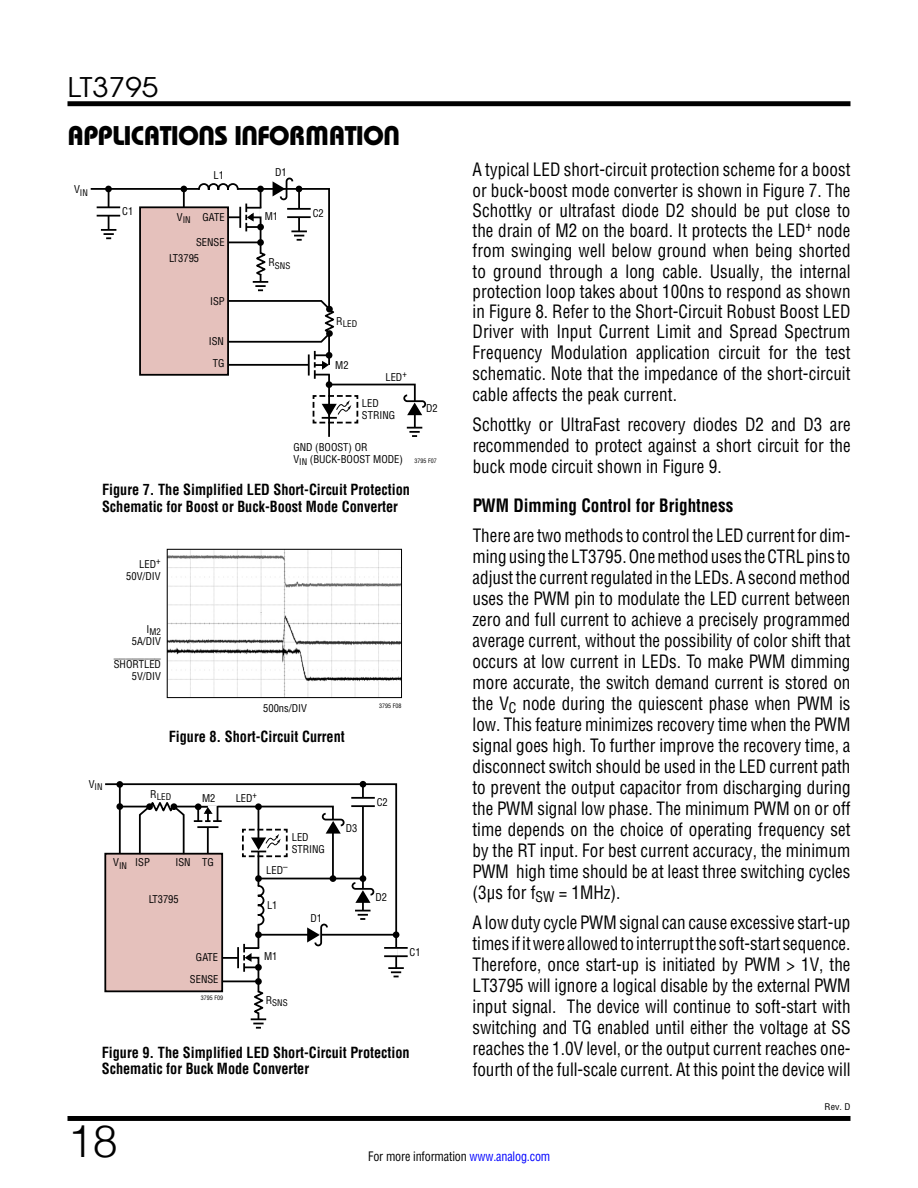
<style>
.page{position:relative;width:918px;height:1188px;background:#fff}
.page>*{position:absolute;margin:0;border:0;box-sizing:border-box;transform-origin:0 0}
.t1{font:300 45px "Helvetica";color:#000}
.t2{font:27px "Linear Bauhaus";letter-spacing:-.02em;color:#000}
.t3{font:27px "Avant Garde";color:#000;scale:1.1 1}
.t4{font:18px/21px "Linear Helv Cond";color:#000;text-align:justify;scale:.95 1}
.t5{font:700 18px "Linear Helv Cond";color:#000;scale:.95 1}
.t6{font:700 15px/16.5px "Linear Helv Cond";color:#000;scale:.95 1}
.t7{font:12.75px "Linear Helv Cond";letter-spacing:-.01em;color:#000;scale:.95 1}
.t8{font:10.5px/12px "Linear Helv Cond";color:#000}
.t9{font:10.5px "Linear Helv Cond Ovr";color:#000}
.t10{font:9px "Linear Helv Cond";color:#000}
.t11{font:9px "Linear Helv Cond";color:#000;scale:1.1 1}
.t12{font:6px "Linear Helv Cond";color:#000}
.s1{color:#00f}
</style>
<div class="page">
<div style="left:68px;top:101px;width:782px;height:5px;background:#000"></div>
<div style="left:68px;top:1116px;width:782px;height:5px;background:#000"></div>
<div style="left:257px;top:186px;width:7px;height:6px;background:#000;border-radius:50%"></div>
<div style="left:105px;top:186px;width:7px;height:6px;background:#000;border-radius:50%"></div>
<svg style="left:90px;top:187px;width:240px;height:189px"></svg>
<hr style="left:108px;top:189px;width:1px;height:41px;background:#000">
<svg style="left:101px;top:229px;width:15px;height:10px"></svg>
<svg style="left:107px;top:208px;width:3px;height:7px"></svg>
<hr style="left:97px;top:206px;width:23px;height:2px;background:#000">
<hr style="left:97px;top:215px;width:23px;height:2px;background:#000">
<svg style="left:273px;top:177px;width:29px;height:24px"></svg>
<hr style="left:298px;top:189px;width:2px;height:43px;background:#000">
<svg style="left:291px;top:230px;width:16px;height:11px"></svg>
<svg style="left:297px;top:210px;width:3px;height:6px"></svg>
<hr style="left:287px;top:208px;width:24px;height:2px;background:#000">
<hr style="left:287px;top:216px;width:24px;height:2px;background:#000">
<svg style="left:197px;top:183px;width:43px;height:9px"></svg>
<svg style="left:226px;top:299px;width:109px;height:45px"></svg>
<div style="left:326px;top:330px;width:7px;height:7px;background:#000;border-radius:50%"></div>
<div style="left:326px;top:306px;width:7px;height:7px;background:#000;border-radius:50%"></div>
<hr style="left:308px;top:354px;width:2px;height:22px;background:#000">
<svg style="left:312px;top:351px;width:115px;height:86px"></svg>
<div style="left:105px;top:854px;width:117px;height:137px;background:#e5c1bc"></div>
<div style="left:104px;top:853px;width:119px;height:139px;border:2px solid #000"></div>
<div style="left:255px;top:978px;width:7px;height:7px;background:#000;border-radius:50%"></div>
<hr style="left:222px;top:980px;width:37px;height:2px;background:#000">
<svg style="left:104px;top:782px;width:294px;height:190px"></svg>
<svg style="left:355px;top:910px;width:16px;height:10px"></svg>
<hr style="left:119px;top:784px;width:2px;height:70px;background:#000">
<hr style="left:258px;top:807px;width:1px;height:213px;background:#000">
<hr style="left:258px;top:878px;width:105px;height:1px;background:#000">
<div style="left:393px;top:931px;width:6px;height:7px;background:#000;border-radius:50%"></div>
<hr style="left:258px;top:934px;width:138px;height:2px;background:#000">
<hr style="left:362px;top:784px;width:2px;height:127px;background:#000">
<div style="left:360px;top:781px;width:6px;height:7px;background:#000;border-radius:50%"></div>
<svg style="left:362px;top:799px;width:3px;height:6px"></svg>
<hr style="left:351px;top:797px;width:24px;height:2px;background:#000">
<hr style="left:351px;top:805px;width:24px;height:2px;background:#000">
<svg style="left:394px;top:949px;width:3px;height:6px"></svg>
<hr style="left:384px;top:947px;width:24px;height:2px;background:#000">
<hr style="left:384px;top:955px;width:24px;height:2px;background:#000">
<svg style="left:251px;top:989px;width:16px;height:40px"></svg>
<svg style="left:118px;top:798px;width:227px;height:174px"></svg>
<svg style="left:351px;top:881px;width:24px;height:22px"></svg>
<hr style="left:394px;top:968px;width:4px;height:10px;background:#999">
<svg style="left:388px;top:967px;width:16px;height:10px"></svg>
<img style="left:169px;top:551px;width:231px;height:145px">
<div style="left:167px;top:549px;width:235px;height:149px;border:1px solid #000"></div>
<h2 class="t3" style="left:68px;top:70px;width:84px">LT3795</h2>
<h2 class="t2" style="left:68px;top:119px;width:334px">APPLICATIONS INFORMATION</h2>
<p class="t10" style="left:74px;top:187px;width:15px"><sup>V</sup>IN</p>
<p class="t8" style="left:122px;top:205px;width:13px">C1</p>
<p class="t8" style="left:214px;top:169px;width:12px">L1</p>
<p class="t8" style="left:275px;top:166px;width:13px">D1</p>
<p class="t8" style="left:203px;top:211px;width:24px">GATE</p>
<p class="t8" style="left:196px;top:236px;width:30px">SENSE</p>
<p class="t10" style="left:177px;top:215px;width:15px"><sup>V</sup>IN</p>
<p class="t8" style="left:169px;top:252px;width:32px">LT3795</p>
<p class="t8" style="left:210px;top:295px;width:16px">ISP</p>
<p class="t8" style="left:209px;top:330px;width:17px;line-height:22px;text-align:center">ISN<br>TG</p>
<p class="t8" style="left:265px;top:210px;width:15px">M1</p>
<p class="t10" style="left:268px;top:260px;width:23px"><sup>R</sup>SNS</p>
<p class="t8" style="left:313px;top:207px;width:13px">C2</p>
<p class="t10" style="left:336px;top:318px;width:22px"><sup>R</sup>LED</p>
<p class="t8" style="left:335px;top:359px;width:15px">M2</p>
<p class="t8" style="left:385px;top:372px;width:23px">LED<sup>+</sup></p>
<p class="t8" style="left:362px;top:397px;width:35px">LED<br>STRING</p>
<p class="t8" style="left:426px;top:403px;width:13px">D2</p>
<p class="t8" style="left:293px;top:441px;width:111px">GND (BOOST) OR<br>V<sub>IN</sub> (BUCK-BOOST MODE)</p>
<p class="t12" style="left:415px;top:457px;width:24px">3795 F07</p>
<p class="t6" style="left:102px;top:482px;width:326px">Figure 7. The Simplified LED Short-Circuit Protection<br>Schematic for Boost or Buck-Boost Mode Converter</p>
<p class="t8" style="left:126px;top:558px;width:36px;text-align:right">LED<sup>+<br></sup>50V/DIV</p>
<p class="t10" style="left:147px;top:626px;width:16px"><sup>I</sup>M2</p>
<p class="t8" style="left:132px;top:635px;width:31px">5A/DIV</p>
<p class="t9" style="left:114px;top:658px;width:49px">SHORTLED</p>
<p class="t8" style="left:132px;top:670px;width:31px">5V/DIV</p>
<p class="t8" style="left:263px;top:702px;width:45px">500ns/DIV</p>
<p class="t6" style="left:169px;top:728px;width:187px">Figure 8. Short-Circuit Current</p>
<p class="t12" style="left:379px;top:702px;width:24px">3795 F08</p>
<p class="t10" style="left:89px;top:781px;width:15px"><sup>V</sup>IN</p>
<p class="t10" style="left:150px;top:791px;width:22px"><sup>R</sup>LED</p>
<p class="t8" style="left:236px;top:793px;width:23px">LED<sup>+</sup></p>
<p class="t8" style="left:202px;top:792px;width:15px">M2</p>
<p class="t8" style="left:377px;top:796px;width:13px">C2</p>
<p class="t8" style="left:292px;top:831px;width:35px">LED<br>STRING</p>
<p class="t8" style="left:346px;top:822px;width:13px">D3</p>
<p class="t8" style="left:113px;top:857px;width:38px">V<sub>IN</sub> ISP</p>
<p class="t8" style="left:175px;top:857px;width:40px">ISN TG</p>
<p class="t8" style="left:149px;top:893px;width:32px">LT3795</p>
<p class="t8" style="left:266px;top:864px;width:23px">LED<sup>–</sup></p>
<p class="t8" style="left:267px;top:900px;width:12px">L1</p>
<p class="t8" style="left:310px;top:912px;width:13px">D1</p>
<p class="t8" style="left:376px;top:891px;width:13px">D2</p>
<p class="t8" style="left:190px;top:946px;width:30px;line-height:22px;text-align:center">GATE<br>SENSE</p>
<p class="t12" style="left:201px;top:994px;width:24px">3795 F09</p>
<p class="t8" style="left:264px;top:950px;width:15px">M1</p>
<p class="t10" style="left:266px;top:997px;width:23px"><sup>R</sup>SNS</p>
<p class="t8" style="left:410px;top:946px;width:13px">C1</p>
<p class="t6" style="left:102px;top:1044px;width:326px">Figure 9. The Simplified LED Short-Circuit Protection<br>Schematic for Buck Mode Converter</p>
<p class="t4" style="left:472px;top:160px;width:400px;line-height:20.4px">A typical LED short-circuit protection scheme for a boost or buck-boost mode converter is shown in Figure 7. The Schottky or ultrafast diode D2 should be put close to the drain of M2 on the board. It protects the LED<sup>+</sup> node from swinging well below ground when being shorted to ground through a long cable. Usually, the internal protection loop takes about 100ns to respond as shown in Figure 8. Refer to the Short-Circuit Robust Boost LED Driver with Input Current Limit and Spread Spectrum Frequency Modulation application circuit for the test schematic. Note that the impedance of the short-circuit cable affects the peak current.</p>
<p class="t4" style="left:473px;top:414px;width:399px">Schottky or UltraFast recovery diodes D2 and D3 are recommended to protect against a short circuit for the buck mode circuit shown in Figure 9.</p>
<p class="t5" style="left:473px;top:494px;width:276px">PWM Dimming Control for Brightness</p>
<p class="t4" style="left:472px;top:525px;width:399px">There are two methods to control the LED current for dim&shy;ming using the LT3795. One method uses the CTRL pins to adjust the current regulated in the LEDs. A second method uses the PWM pin to modulate the LED current between zero and full current to achieve a precisely programmed average current, without the possibility of color shift that occurs at low current in LEDs. To make PWM dimming more accurate, the switch demand current is stored on the V<sub>C</sub> node during the quiescent phase when PWM is low. This feature minimizes recovery time when the PWM signal goes high. To further improve the recovery time, a disconnect switch should be used in the LED current path to prevent the output capacitor from discharging during the PWM signal low phase. The minimum PWM on or off time depends on the choice of operating frequency set by the RT input. For best current accuracy, the minimum PWM high time should be at least three switching cycles (3μs for f<sub>SW</sub> = 1MHz).</p>
<p class="t4" style="left:473px;top:912px;width:400px">A low duty cycle PWM signal can cause excessive start-up times ifitwere allowed tointerruptthe soft-start sequence.<br>Therefore, once start-up is initiated by PWM &gt; 1V, the LT3795 will ignore a logical disable by the external PWM input signal. The device will continue to soft-start with switching and TG enabled until either the voltage at SS reaches the 1.0V level, or the output current reaches one&shy;fourth of the full-scale current. At this point the device will</p>
<p class="t11" style="left:825px;top:1102px;width:25px">Rev. D</p>
<h1 class="t1" style="left:68px;top:1103px;width:52px">18</h1>
<p class="t7" style="left:368px;top:1148px;width:193px">For more information <span class="s1">www.analog.com</span></p>
</div>
